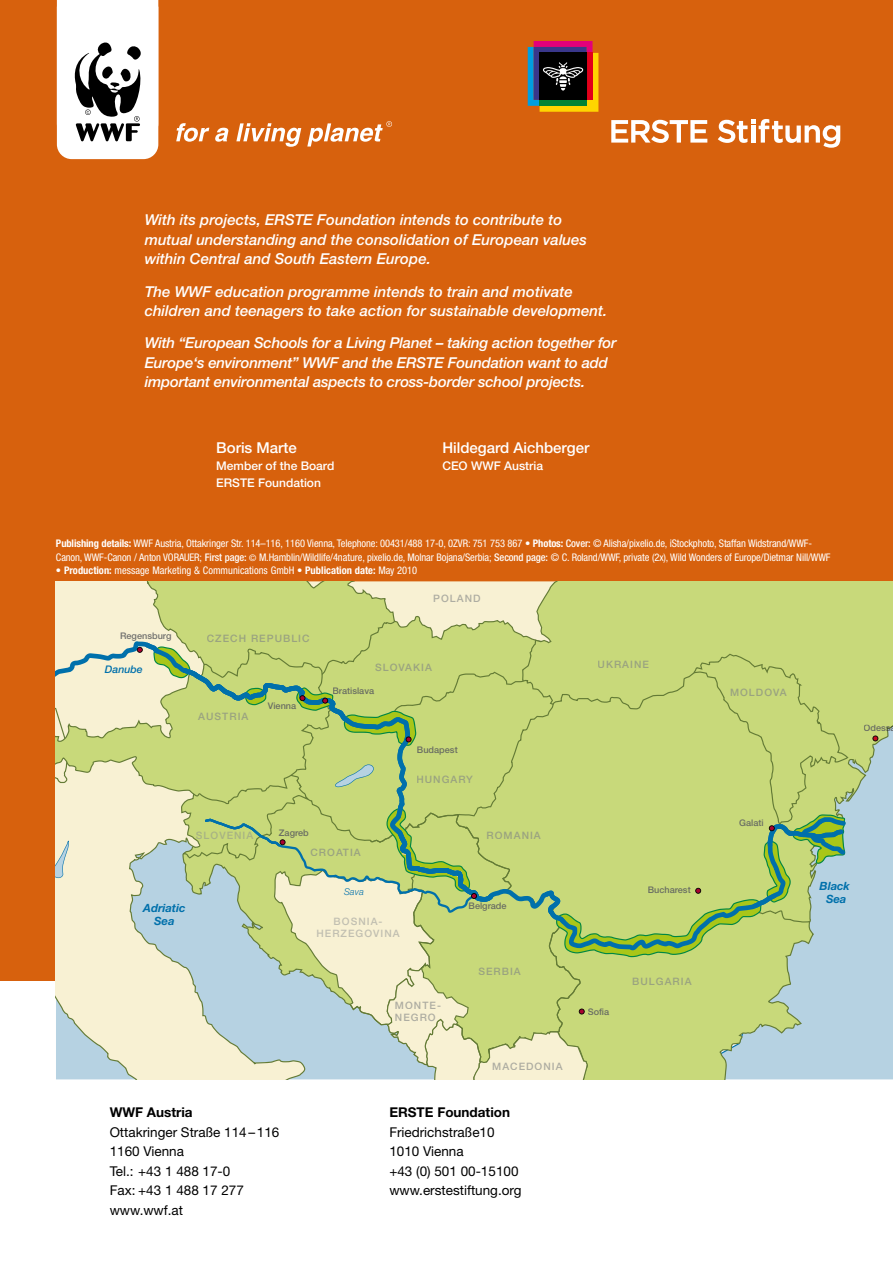
<style>
.page{position:relative;width:893px;height:1263px;background:#d7610d}
.page>*{position:absolute;margin:0;border:0;box-sizing:border-box;transform-origin:0 0}
.t1{font:italic 500 15px/19.5px "Helvetica Neue";color:#fff}
.t2{font:500 15px "Helvetica Neue";color:#fff}
.t3{font:13.5px/19.5px "Helvetica Neue";color:#000}
.t4{font:700 13.5px "Helvetica Neue";color:#000}
.t5{font:500 12px/16.5px "Helvetica Neue";color:#fff}
.t6{font:italic 700 11.4px/13.6px "Helvetica Neue";color:#0070ab;text-align:center}
.t7{font:condensed 10.5px/13.5px "Helvetica Neue";letter-spacing:-.01em;color:#fff}
.t8{font:italic 500 10.5px "Helvetica Neue";color:#0070ab}
.t9{font:500 10.2px "Helvetica Neue";letter-spacing:.1em;color:#9aa380}
.t10{font:500 10.2px/12.3px "Helvetica Neue";letter-spacing:.1em;color:#aeada2}
.t11{font:500 10.2px/12.3px "Helvetica Neue";letter-spacing:.1em;color:#c1bfb1;text-align:center}
.t12{font:500 10.2px "Helvetica Neue";letter-spacing:.1em;color:#a7b284}
.t13{font:italic 300 9.3px "Helvetica Neue";color:#0070ab}
.t14{font:500 9.15px "Helvetica Neue";color:#696d63}
.t15{font:500 9.15px "Helvetica Neue";color:#6f6f6d}
.s1{font-weight:700}
.s2{font-weight:500}
.s3{font-stretch:normal;font-size:9px}
</style>
<div class="page">
<div style="left:0;top:982px;width:893px;height:281px;background:#fff"></div>
<div style="left:857px;top:836px;width:36px;height:243px;background:#b6d2e2"></div>
<svg style="left:857px;top:581px;width:36px;height:255px;background:#c0d59b"></svg>
<svg style="left:864px;top:724px;width:29px;height:17px"></svg>
<svg style="left:56px;top:581px;width:801px;height:498px;background:#c8d896"></svg>
<svg style="left:176px;top:123px;width:33px;height:19px"></svg>
<svg style="left:215px;top:128px;width:14px;height:14px"></svg>
<svg style="left:236px;top:123px;width:65px;height:24px"></svg>
<svg style="left:307px;top:121px;width:85px;height:26px"></svg>
<svg style="left:57px;top:0;width:101px;height:159px;background:#d1d0d0"></svg>
<svg style="left:528px;top:41px;width:70px;height:71px;background:#5b453a"></svg>
<svg style="left:611px;top:120px;width:96px;height:23px"></svg>
<svg style="left:718px;top:119px;width:122px;height:29px"></svg>
<p class="t1" style="left:145px;top:210px;width:444px">With its projects, ERSTE Foundation intends to contribute to mutual understanding and the consolidation of European values within Central and South Eastern Europe.</p>
<p class="t1" style="left:145px;top:281px;width:464px">The WWF education programme intends to train and motivate children and teenagers to take action for sustainable development.</p>
<p class="t1" style="left:145px;top:333px;width:473px">With “European Schools for a Living Planet – taking action together for<br>Europe‘s environment” WWF and the ERSTE Foundation want to add important environmental aspects to cross-border school projects.</p>
<p class="t2" style="left:216px;top:439px;width:82px">Boris Marte</p>
<p class="t5" style="left:216px;top:457px;width:120px">Member of the Board<br>ERSTE Foundation</p>
<p class="t2" style="left:442px;top:439px;width:149px">Hildegard Aichberger</p>
<p class="t5" style="left:442px;top:457px;width:102px">CEO WWF Austria</p>
<p class="t7" style="left:56px;top:537px;width:776px"><span class="s1">Publishing details:</span> WWF Austria, Ottakringer Str. 114–116, 1160 Vienna, Telephone: 00431/488 17-0, 0ZVR: 751 753 867 • <span class="s1">Photos:</span> <span class="s2">Cover:</span> © Alisha/pixelio.de, iStockphoto, Staffan Widstrand/WWF-<br>Canon, WWF-Canon / Anton VORAUER; <span class="s2">First page:</span> <span class="s3">©</span> M.Hamblin/Wildlife/4nature, pixelio.de, Molnar Bojana/Serbia; <span class="s2">Second page:</span> © C. Roland/WWF, private (2x), Wild Wonders of Europe/Dietmar Nill/WWF</p>
<p class="t7" style="left:56px;top:564px;width:363px">• <span class="s1">Production:</span> message Marketing &amp; Communications GmbH • <span class="s1">Publication date:</span> May 2010</p>
<p class="t15" style="left:120px;top:630px;width:53px">Regensburg</p>
<p class="t8" style="left:105px;top:663px;width:39px">Danube</p>
<p class="t9" style="left:207px;top:632px;width:104px">CZECH REPUBLIC</p>
<p class="t9" style="left:198px;top:710px;width:52px">AUSTRIA</p>
<p class="t14" style="left:268px;top:700px;width:30px">Vienna</p>
<p class="t10" style="left:433px;top:592px;width:49px">POLAND</p>
<p class="t9" style="left:375px;top:661px;width:58px">SLOVAKIA</p>
<p class="t9" style="left:598px;top:658px;width:53px">UKRAINE</p>
<p class="t14" style="left:332px;top:686px;width:43px">Bratislava</p>
<p class="t14" style="left:417px;top:745px;width:42px">Budapest</p>
<p class="t9" style="left:416px;top:773px;width:58px">HUNGARY</p>
<p class="t9" style="left:730px;top:686px;width:58px">MOLDOVA</p>
<p class="t14" style="left:863px;top:722px;width:29px">Odess</p>
<p class="t12" style="left:196px;top:829px;width:59px">SLOVENIA</p>
<p class="t6" style="left:143px;top:900px;width:44px">Adriatic<br>Sea</p>
<p class="t14" style="left:279px;top:827px;width:31px">Zagreb</p>
<p class="t9" style="left:310px;top:846px;width:52px">CROATIA</p>
<p class="t13" style="left:344px;top:886px;width:21px">Sava</p>
<p class="t11" style="left:316px;top:915px;width:85px">BOSNIA-<br>HERZEGOVINA</p>
<p class="t10" style="left:395px;top:999px;width:48px">MONTE-<br>NEGRO</p>
<p class="t9" style="left:487px;top:829px;width:56px">ROMANIA</p>
<p class="t14" style="left:469px;top:901px;width:40px">Belgrade</p>
<p class="t9" style="left:478px;top:965px;width:44px">SERBIA</p>
<p class="t14" style="left:648px;top:884px;width:44px">Bucharest</p>
<p class="t14" style="left:588px;top:1006px;width:23px">Sofia</p>
<p class="t9" style="left:632px;top:975px;width:61px">BULGARIA</p>
<p class="t14" style="left:739px;top:817px;width:26px">Galati</p>
<p class="t6" style="left:819px;top:878px;width:32px">Black<br>Sea</p>
<p class="t4" style="left:110px;top:1104px;width:84px">WWF Austria</p>
<p class="t3" style="left:110px;top:1122px;width:171px">Ottakringer Straße 114–116<br>1160 Vienna<br>Tel.: +43 1 488 17-0<br>Fax: +43 1 488 17 277 www.wwf.at</p>
<p class="t10" style="left:492px;top:1060px;width:72px">MACEDONIA</p>
<p class="t4" style="left:389px;top:1104px;width:122px">ERSTE Foundation</p>
<p class="t3" style="left:389px;top:1122px;width:134px">Friedrichstraße10<br>1010 Vienna<br>+43 (0) 501 00-15100 www.erstestiftung.org</p>
</div>
